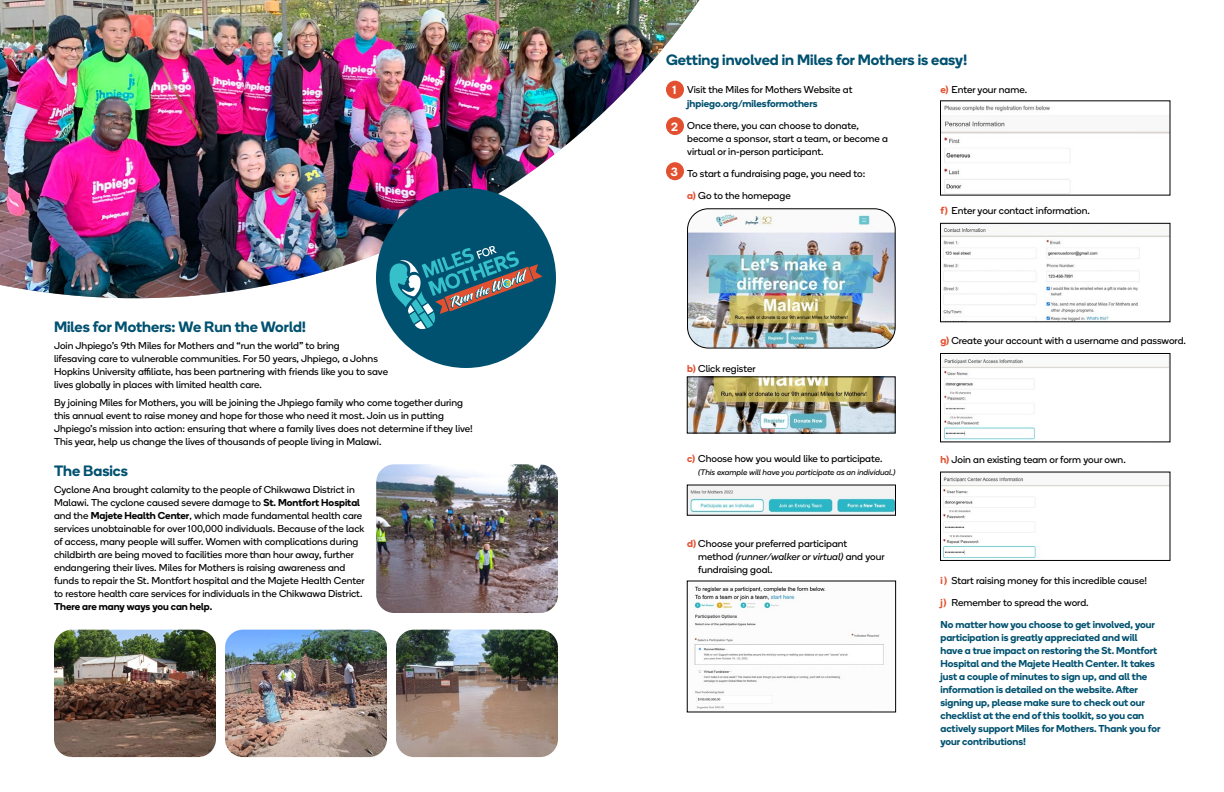
<style>
.page{position:relative;width:1224px;height:792px;background:#fff}
.page>*{position:absolute;margin:0;border:0;box-sizing:border-box;transform-origin:0 0}
.t1{font:600 15px "Boing";color:#005170}
.t2{font:600 12px "Boing";color:#fff}
.t3{font:10px/13px "Boing";color:#000}
.t4{font:600 10px/13px "Boing";color:#005170}
.t5{font:600 10px "Boing";color:#000}
.t6{font:italic 8px "Boing";color:#000}
.s1{font-weight:600}
.s2{font-weight:600;color:#e35030}
.s3{font-style:italic}
</style>
<div class="page">
<img style="left:376px;top:464px;width:182px;height:149px">
<img style="left:396px;top:630px;width:162px;height:127px">
<img style="left:225px;top:630px;width:162px;height:127px">
<img style="left:54px;top:630px;width:162px;height:127px">
<img style="left:688px;top:209px;width:207px;height:139px">
<div style="left:687px;top:209px;width:208px;height:139px;border:1px solid #000;border-radius:21px"></div>
<svg style="left:699px;top:0;width:119px;height:298px"></svg>
<img style="left:0;top:0;width:699px;height:298px">
<div style="left:376px;top:188px;width:180px;height:180px;background:#005170;border-radius:50%"></div>
<svg style="left:389px;top:246px;width:153px;height:83px"></svg>
<img style="left:689px;top:487px;width:205px;height:26px">
<img style="left:694px;top:586px;width:190px;height:123px">
<img style="left:689px;top:379px;width:204px;height:52px">
<img style="left:760px;top:413px;width:28px;height:16px">
<img style="left:942px;top:105px;width:226px;height:88px">
<img style="left:942px;top:228px;width:226px;height:92px">
<div style="left:940px;top:223px;width:230px;height:99px;border:1px solid #000"></div>
<img style="left:942px;top:355px;width:226px;height:85px">
<div style="left:940px;top:353px;width:230px;height:89px;border:1px solid #000"></div>
<img style="left:942px;top:477px;width:226px;height:82px">
<div style="left:940px;top:472px;width:230px;height:89px;border:1px solid #000"></div>
<h1 class="t1" style="left:54px;top:316px;width:254px">Miles for Mothers: We Run the World!</h1>
<p class="t3" style="left:54px;top:339px;width:336px">Join Jhpiego’s 9th Miles for Mothers and “run the world” to bring<br>lifesaving care to vulnerable communities. For 50 years, Jhpiego, a Johns Hopkins University affiliate, has been partnering with friends like you to save lives globally in places with limited health care.</p>
<p class="t3" style="left:54px;top:396px;width:420px">By joining Miles for Mothers, you will be joining the Jhpiego family who come together during this annual event to raise money and hope for those who need it most. Join us in putting Jhpiego’s mission into action: ensuring that where a family lives does not determine if they live!<br>This year, help us change the lives of thousands of people living in Malawi.</p>
<h1 class="t1" style="left:54px;top:460px;width:75px">The Basics</h1>
<p class="t3" style="left:54px;top:483px;width:312px">Cyclone Ana brought calamity to the people of Chikwawa District in Malawi. The cyclone caused severe damage to <span class="s1">St. Montfort Hospital </span>and the <span class="s1">Majete Health Center</span>, which made fundamental health care services unobtainable for over 100,000 individuals. Because of the lack of access, many people will suffer. Women with complications during childbirth are being moved to facilities more than hour away, further endangering their lives. Miles for Mothers is raising awareness and funds to repair the St. Montfort hospital and the Majete Health Center to restore health care services for individuals in the Chikwawa District.</p>
<p class="t5" style="left:54px;top:600px;width:160px">There are many ways you can help.</p>
<h1 class="t1" style="left:666px;top:50px;width:303px">Getting involved in Miles for Mothers is easy!</h1>
<p class="t3" style="left:687px;top:83px;width:167px">Visit the Miles for Mothers Website at</p>
<p class="t4" style="left:687px;top:97px;width:132px">jhpiego.org/milesformothers</p>
<p class="t3" style="left:687px;top:119px;width:202px">Once there, you can choose to donate, become a sponsor, start a team, or become a virtual or in-person participant.</p>
<p class="t3" style="left:687px;top:167px;width:180px">To start a fundraising page, you need to:</p>
<p class="t3" style="left:687px;top:189px;width:105px"><span class="s2">a)</span> Go to the homepage</p>
<p class="t3" style="left:940px;top:83px;width:88px"><span class="s2">e)</span> Enter your name.</p>
<p class="t2" style="left:672px;top:82px;width:6px">1</p>
<p class="t2" style="left:671px;top:118px;width:8px">2</p>
<p class="t2" style="left:671px;top:163px;width:9px">3</p>
<p class="t3" style="left:940px;top:204px;width:151px"><span class="s2">f)</span> Enter your contact information.</p>
<p class="t3" style="left:687px;top:362px;width:70px"><span class="s2">b)</span> Click register</p>
<p class="t3" style="left:687px;top:452px;width:197px"><span class="s2">c)</span> Choose how you would like to participate.</p>
<p class="t6" style="left:698px;top:467px;width:199px">(This example will have you participate as an individual.)</p>
<p class="t3" style="left:698px;top:537px;width:188px;text-indent:-11px"><span class="s2">d)</span> Choose your preferred participant method <span class="s3">(runner/walker or virtual)</span> and your fundraising goal.</p>
<p class="t3" style="left:940px;top:334px;width:247px"><span class="s2">g)</span> Create your account with a username and password.</p>
<p class="t3" style="left:940px;top:453px;width:187px"><span class="s2">h)</span> Join an existing team or form your own.</p>
<p class="t3" style="left:940px;top:574px;width:208px"><span class="s2">i)</span> Start raising money for this incredible cause!</p>
<p class="t3" style="left:940px;top:596px;width:150px"><span class="s2">j)</span> Remember to spread the word.</p>
<p class="t4" style="left:940px;top:617px;width:222px">No matter how you choose to get involved, your participation is greatly appreciated and will have a true impact on restoring the St. Montfort Hospital and the Majete Health Center. It takes just a couple of minutes to sign up, and all the information is detailed on the website. After signing up, please make sure to check out our checklist at the end of this toolkit, so you can actively support Miles for Mothers. Thank you for your contributions!</p>
</div>
